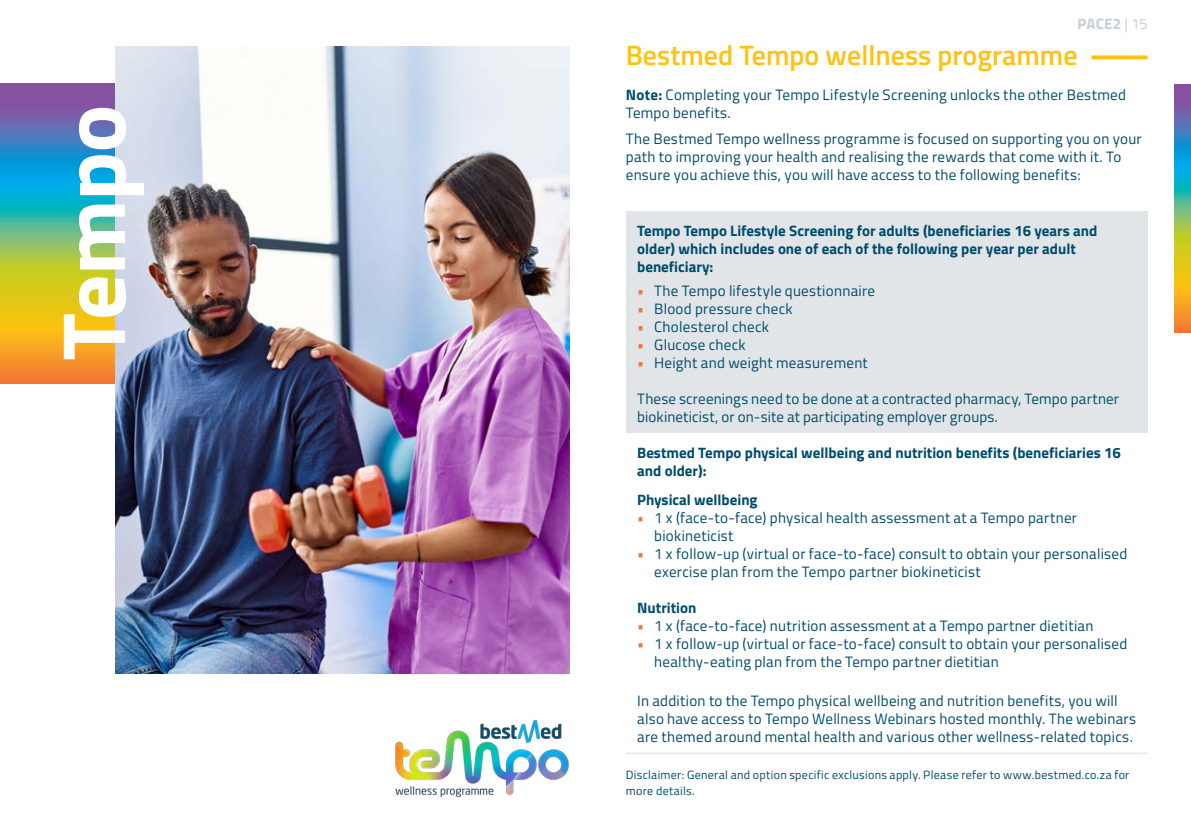
<style>
.page{position:relative;width:1191px;height:840px;background:#fff}
.page>*{position:absolute;margin:0;border:0;box-sizing:border-box;transform-origin:0 0}
.OPTION_BLOCKS{font:700 90px "Titillium Web";letter-spacing:-.01em;color:#fff}
.t1{font:600 28px "Titillium Web";color:#fec210}
.TABLE_BODY{font:15px/18px "Titillium Web";letter-spacing:.02em;color:#004b6c}
.HIGHLIGHT{font:15px/18px "Titillium Web";letter-spacing:.02em;color:#004b6c}
.TABLE_Highlight{font:700 15px/18px "Titillium Web";color:#004b6c}
.t2{font:700 15px "Titillium Web";letter-spacing:.015em;color:#c6ced4}
.FOOTNOTE{font:12px/16px "Titillium Web";letter-spacing:.025em;color:#004b6c}
.s1{font-weight:400}
.s2{font-weight:700}
.s3{color:#f37731}
</style>
<div class="page">
<svg style="left:1174px;top:84px;width:17px;height:248px;background:#89a174"></svg>
<div style="left:626px;top:211px;width:521px;height:222px;background:#e1e5e8"></div>
<hr style="left:626px;top:752px;width:521px;height:1px;background:#e1e5e8">
<img style="left:395px;top:719px;width:174px;height:79px">
<svg style="left:1091px;top:55px;width:56px;height:4px"></svg>
<svg style="left:0;top:84px;width:116px;height:299px;background:#8aa174"></svg>
<img style="left:116px;top:47px;width:453px;height:626px">
<p class="OPTION_BLOCKS" style="left:25px;top:360px;width:257px;rotate:-90deg">Tempo</p>
<p class="t2" style="left:1077px;top:13px;width:72px">PACE2 <span class="s1">| 15</span></p>
<h1 class="t1" style="left:626px;top:34px;width:453px">Bestmed Tempo wellness programme</h1>
<p class="HIGHLIGHT" style="left:626px;top:85px;width:502px"><span class="s2">Note:</span> Completing your Tempo Lifestyle Screening unlocks the other Bestmed<br>Tempo benefits.</p>
<p class="HIGHLIGHT" style="left:626px;top:129px;width:517px">The Bestmed Tempo wellness programme is focused on supporting you on your path to improving your health and realising the rewards that come with it. To ensure you achieve this, you will have access to the following benefits:</p>
<p class="TABLE_Highlight" style="left:637px;top:221px;width:461px">Tempo Tempo Lifestyle Screening for adults (beneficiaries 16 years and older) which includes one of each of the following per year per adult beneficiary:</p>
<p class="TABLE_BODY" style="left:637px;top:280px;width:239px"><span class="s3">•</span> The Tempo lifestyle questionnaire</p>
<p class="TABLE_BODY" style="left:637px;top:298px;width:157px"><span class="s3">•</span> Blood pressure check</p>
<p class="TABLE_BODY" style="left:637px;top:316px;width:133px"><span class="s3">•</span> Cholesterol check</p>
<p class="TABLE_BODY" style="left:637px;top:334px;width:110px"><span class="s3">•</span> Glucose check</p>
<p class="TABLE_BODY" style="left:637px;top:352px;width:232px"><span class="s3">•</span> Height and weight measurement</p>
<p class="TABLE_BODY" style="left:637px;top:388px;width:483px">These screenings need to be done at a contracted pharmacy, Tempo partner biokineticist, or on-site at participating employer groups.</p>
<p class="TABLE_Highlight" style="left:637px;top:442px;width:485px">Bestmed Tempo physical wellbeing and nutrition benefits (beneficiaries 16 and older):</p>
<p class="TABLE_Highlight" style="left:637px;top:490px;width:122px">Physical wellbeing</p>
<p class="TABLE_BODY" style="left:654px;top:508px;width:424px;text-indent:-17px"><span class="s3">•</span> 1 x (face-to-face) physical health assessment at a Tempo partner biokineticist</p>
<p class="TABLE_BODY" style="left:654px;top:544px;width:475px;text-indent:-17px"><span class="s3">•</span> 1 x follow-up (virtual or face-to-face) consult to obtain your personalised exercise plan from the Tempo partner biokineticist</p>
<p class="TABLE_Highlight" style="left:637px;top:597px;width:61px">Nutrition</p>
<p class="TABLE_BODY" style="left:637px;top:615px;width:458px"><span class="s3">•</span> 1 x (face-to-face) nutrition assessment at a Tempo partner dietitian</p>
<p class="TABLE_BODY" style="left:654px;top:633px;width:475px;text-indent:-17px"><span class="s3">•</span> 1 x follow-up (virtual or face-to-face) consult to obtain your personalised healthy-eating plan from the Tempo partner dietitian</p>
<p class="TABLE_BODY" style="left:637px;top:690px;width:500px">In addition to the Tempo physical wellbeing and nutrition benefits, you will also have access to Tempo Wellness Webinars hosted monthly. The webinars are themed around mental health and various other wellness-related topics.</p>
<p class="FOOTNOTE" style="left:626px;top:765px;width:505px">Disclaimer: General and option specific exclusions apply. Please refer to www.bestmed.co.za for more details.</p>
</div>
